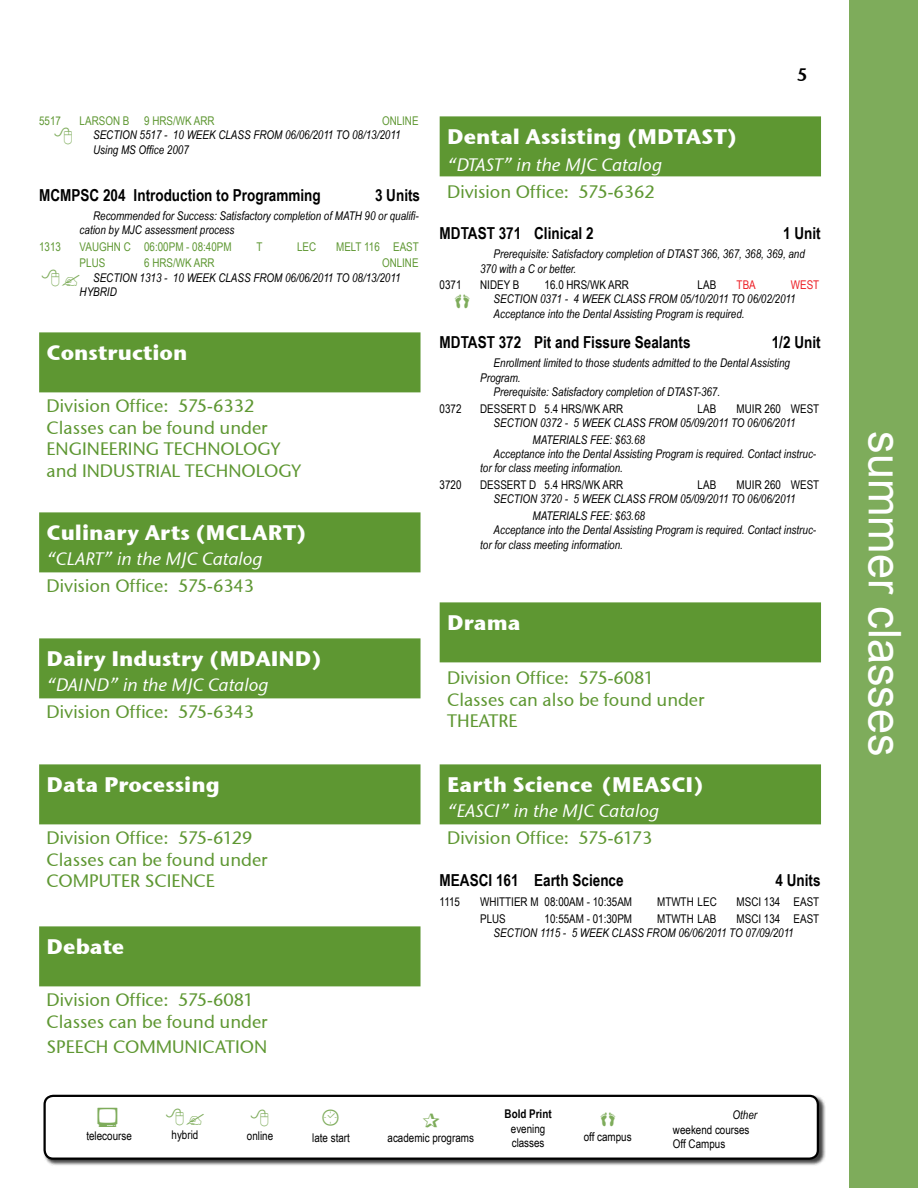
<style>
.page{position:relative;width:918px;height:1188px;background:#fff}
.page>*{position:absolute;margin:0;border:0;box-sizing:border-box;transform-origin:0 0}
.t1{font:45px "Arial";color:#fff}
.t2{font:21px "Stone Sans ITCTT Bold";color:#fff}
.t3{font:21px "BD International";color:#7eac5b}
.t4{font:18px/21.6px "Stone Sans ITCTT Medium";color:#5e9732}
.t5{font:italic 18px "Stone Sans ITCTT Medium";color:#fff}
.t6{font:18px "Stone Sans Semi ITCTT";color:#000}
.t7{font:700 16.5px "Arial Narrow";color:#000}
.t8{font:italic 12px/14.4px "Arial Narrow";color:#000}
.t9{font:12px/14.4px "Arial Narrow";color:#000}
.t10{font:12px "Arial Narrow";color:#5e9732}
.t11{font:700 12px "Arial Narrow";color:#000}
.t12{font:12px "Arial Narrow";color:#ed1d24}
</style>
<div class="page">
<div style="left:849px;top:0;width:69px;height:1188px;background:#7eac5b"></div>
<div style="left:43px;top:1095px;width:783px;height:71px;background:#000;opacity:.75"></div>
<div style="left:45px;top:1096px;width:773px;height:63px;background:#fff;border-radius:9px"></div>
<div style="left:43px;top:1095px;width:776px;height:65px;border:2px solid #000;border-radius:9px"></div>
<div style="left:39px;top:332px;width:382px;height:60px;background:#5e9732"></div>
<div style="left:39px;top:512px;width:382px;height:60px;background:#5e9732"></div>
<div style="left:39px;top:638px;width:382px;height:60px;background:#5e9732"></div>
<div style="left:39px;top:764px;width:382px;height:60px;background:#5e9732"></div>
<div style="left:39px;top:926px;width:382px;height:60px;background:#5e9732"></div>
<div style="left:440px;top:116px;width:381px;height:60px;background:#5e9732"></div>
<div style="left:440px;top:602px;width:381px;height:60px;background:#5e9732"></div>
<div style="left:440px;top:764px;width:381px;height:60px;background:#5e9732"></div>
<p class="t10" style="left:39px;top:112px;width:23px">5517</p>
<p class="t10" style="left:80px;top:112px;width:137px">Larso n B 9 HRS/WK ARR</p>
<p class="t10" style="left:382px;top:112px;width:38px">ONLINE</p>
<p class="t8" style="left:93px;top:128px;width:309px">SECTION 5517 - 10 WEEK CLASS FROM 06/06/2011 TO 08/13/2011<br>Using MS Office 2007</p>
<h3 class="t7" style="left:39px;top:183px;width:283px">MCMPSC 204 Introduction to Programming</h3>
<h3 class="t7" style="left:375px;top:183px;width:47px">3 Units</h3>
<p class="t8" style="left:80px;top:208px;width:341px;text-indent:14px">Recommended for Success: Satisfactory completion of MATH 90 or qualifi&shy;cation by MJC assessment process</p>
<p class="t10" style="left:39px;top:238px;width:23px">1313</p>
<p class="t10" style="left:80px;top:238px;width:149px">Vaugh n C 06:00PM - 08:40PM</p>
<p class="t10" style="left:257px;top:238px;width:8px">T</p>
<p class="t10" style="left:297px;top:238px;width:123px">LEC MELT 116 EAST</p>
<p class="t10" style="left:80px;top:254px;width:18px">PLUS</p>
<p class="t10" style="left:144px;top:254px;width:72px">6 HRS/WK ARR</p>
<p class="t10" style="left:382px;top:254px;width:38px">ONLINE</p>
<p class="t8" style="left:80px;top:270px;width:322px;text-indent:14px">SECTION 1313 - 10 WEEK CLASS FROM 06/06/2011 TO 08/13/2011<br>HYBRID</p>
<h2 class="t2" style="left:47px;top:339px;width:142px">Construction</h2>
<h3 class="t4" style="left:47px;top:395px;width:256px">Division Office: 575-6332<br>Classes can be found under<br>ENGINEERING TECHNOLOGY and INDUSTRIAL TECHNOLOGY</h3>
<h2 class="t2" style="left:47px;top:519px;width:261px">Culinary Arts (MCLART)</h2>
<h3 class="t5" style="left:47px;top:548px;width:217px">“CLART” in the MJC Catalog</h3>
<h3 class="t4" style="left:47px;top:575px;width:209px">Division Office: 575-6343</h3>
<h2 class="t2" style="left:47px;top:645px;width:277px">Dairy Industry (MDAIND)</h2>
<h3 class="t5" style="left:47px;top:674px;width:223px">“DAIND” in the MJC Catalog</h3>
<h3 class="t4" style="left:47px;top:701px;width:209px">Division Office: 575-6343</h3>
<h2 class="t2" style="left:47px;top:771px;width:175px">Data Processing</h2>
<h3 class="t4" style="left:47px;top:827px;width:222px">Division Office: 575-6129<br>Classes can be found under<br>COMPUTER SCIENCE</h3>
<h2 class="t2" style="left:47px;top:933px;width:79px">Debate</h2>
<h3 class="t4" style="left:47px;top:989px;width:222px">Division Office: 575-6081<br>Classes can be found under</h3>
<h3 class="t4" style="left:47px;top:1036px;width:222px">SPEECH COMMUNICATION</h3>
<h3 class="t6" style="left:797px;top:63px;width:12px">5</h3>
<h2 class="t2" style="left:447px;top:123px;width:292px">Dental Assisting (MDTAST)</h2>
<h3 class="t5" style="left:447px;top:154px;width:216px">“DTAST” in the MJC Catalog</h3>
<h3 class="t4" style="left:447px;top:181px;width:209px">Division Office: 575-6362</h3>
<h3 class="t7" style="left:440px;top:221px;width:155px">MDTAST 371 Clinical 2</h3>
<h3 class="t7" style="left:783px;top:221px;width:39px">1 Unit</h3>
<p class="t8" style="left:480px;top:246px;width:326px;text-indent:14px">Prerequisite: Satisfactory completion of DTAST 366, 367, 368, 369, and<br>370 with a C or better.</p>
<p class="t9" style="left:440px;top:277px;width:33px">0371 Ni</p>
<p class="t9" style="left:490px;top:277px;width:31px">dey B</p>
<p class="t9" style="left:545px;top:277px;width:86px">16.0 HRS/WK ARR</p>
<p class="t9" style="left:698px;top:277px;width:20px">LAB</p>
<p class="t12" style="left:737px;top:276px;width:17px">TBA</p>
<p class="t12" style="left:791px;top:276px;width:30px">WEST</p>
<p class="t8" style="left:494px;top:292px;width:303px">SECTION 0371 - 4 WEEK CLASS FROM 05/10/2011 TO 06/02/2011<br>Acceptance into the Dental Assisting Program is required.</p>
<h3 class="t7" style="left:440px;top:330px;width:252px">MDTAST 372 Pit and Fissure Sealants</h3>
<h3 class="t7" style="left:772px;top:330px;width:50px">1/2 Unit</h3>
<p class="t8" style="left:494px;top:356px;width:298px">Enrollment limited to those students admitted to the Dental Assisting</p>
<p class="t8" style="left:480px;top:370px;width:42px">Program.</p>
<p class="t8" style="left:494px;top:384px;width:228px">Prerequisite: Satisfactory completion of DTAST-367.</p>
<p class="t9" style="left:440px;top:401px;width:34px">0372 De</p>
<p class="t9" style="left:494px;top:401px;width:21px">ssert</p>
<p class="t9" style="left:529px;top:401px;width:96px">D 5.4 HRS/WK ARR</p>
<p class="t9" style="left:698px;top:401px;width:32px">LAB MU</p>
<p class="t9" style="left:752px;top:401px;width:69px">IR 260 WEST</p>
<p class="t8" style="left:533px;top:414px;width:264px;line-height:16.5px;text-indent:-39px">SECTION 0372 - 5 WEEK CLASS FROM 05/09/2011 TO 06/06/2011<br>MATERIALS FEE: $63.68</p>
<p class="t8" style="left:480px;top:446px;width:338px;text-indent:14px">Acceptance into the Dental Assisting Program is required. Contact instruc&shy;tor for class meeting information.</p>
<p class="t9" style="left:440px;top:477px;width:34px">3720 De</p>
<p class="t9" style="left:494px;top:477px;width:21px">ssert</p>
<p class="t9" style="left:529px;top:477px;width:96px">D 5.4 HRS/WK ARR</p>
<p class="t9" style="left:698px;top:477px;width:32px">LAB MU</p>
<p class="t9" style="left:752px;top:477px;width:69px">IR 260 WEST</p>
<p class="t8" style="left:533px;top:491px;width:264px;line-height:16.5px;text-indent:-39px">SECTION 3720 - 5 WEEK CLASS FROM 05/09/2011 TO 06/06/2011<br>MATERIALS FEE: $63.68</p>
<p class="t8" style="left:480px;top:523px;width:338px;text-indent:14px">Acceptance into the Dental Assisting Program is required. Contact instruc&shy;tor for class meeting information.</p>
<h2 class="t2" style="left:447px;top:609px;width:75px">Drama</h2>
<h3 class="t4" style="left:447px;top:667px;width:259px">Division Office: 575-6081<br>Classes can also be found under<br>THEATRE</h3>
<h2 class="t2" style="left:447px;top:771px;width:258px">Earth Science (MEASCI)</h2>
<h3 class="t5" style="left:447px;top:800px;width:213px">“EASCI” in the MJC Catalog</h3>
<h3 class="t4" style="left:447px;top:827px;width:207px">Division Office: 575-6173</h3>
<h3 class="t7" style="left:440px;top:867px;width:185px">MEASCI 161 Earth Science</h3>
<h3 class="t7" style="left:776px;top:867px;width:47px">4 Units</h3>
<p class="t9" style="left:440px;top:895px;width:22px">1115</p>
<p class="t9" style="left:480px;top:895px;width:16px">Whittier</p>
<p class="t9" style="left:530px;top:895px;width:100px">M 08:00AM - 10:35AMM</p>
<p class="t9" style="left:665px;top:895px;width:64px">TWTH LEC MS</p>
<p class="t9" style="left:751px;top:895px;width:69px">CI 134 EAST</p>
<p class="t9" style="left:480px;top:911px;width:18px">PLUS</p>
<p class="t9" style="left:545px;top:911px;width:94px">10:55AM - 01:30PMM</p>
<p class="t9" style="left:665px;top:911px;width:64px">TWTH LAB MS</p>
<p class="t9" style="left:751px;top:911px;width:69px">CI 134 EAST</p>
<p class="t8" style="left:494px;top:926px;width:302px">SECTION 1115 - 5 WEEK CLASS FROM 06/06/2011 TO 07/09/2011</p>
<p class="t9" style="left:86px;top:1129px;width:47px">telecourse</p>
<p class="t9" style="left:172px;top:1128px;width:28px">hybrid</p>
<p class="t9" style="left:247px;top:1128px;width:28px">online</p>
<h2 class="t3" style="left:320px;top:1106px;width:24px">C</h2>
<p class="t9" style="left:312px;top:1130px;width:39px">late start</p>
<p class="t9" style="left:388px;top:1130px;width:88px">academic programs</p>
<p class="t11" style="left:505px;top:1105px;width:49px">Bold Print</p>
<p class="t9" style="left:511px;top:1121px;width:36px">evening classes</p>
<p class="t9" style="left:584px;top:1129px;width:49px">off campus</p>
<p class="t8" style="left:733px;top:1107px;width:26px">Other</p>
<p class="t9" style="left:673px;top:1122px;width:78px">weekend courses<br>Off Campus</p>
<h1 class="t1" style="left:914px;top:431px;width:327px;rotate:90deg">summer classes</h1>
</div>
